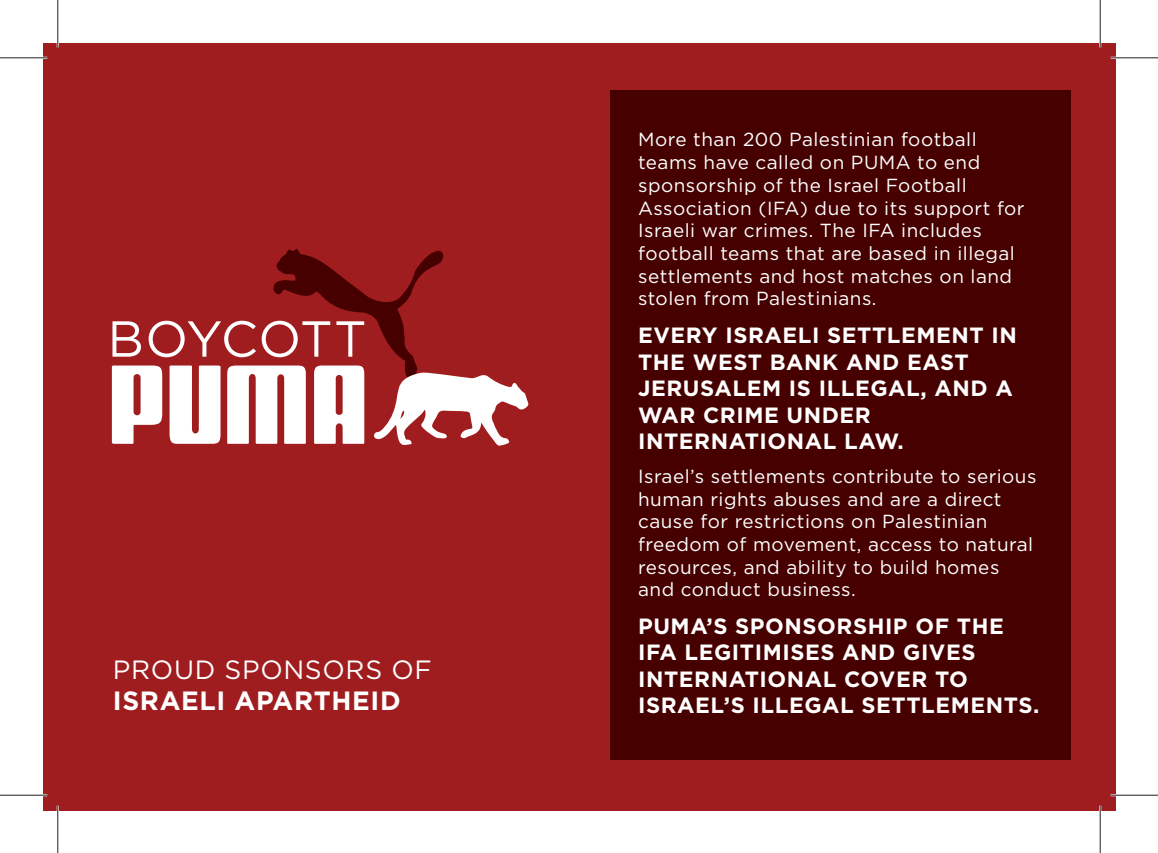
<style>
.page{position:relative;width:1158px;height:853px;background:#fff}
.page>*{position:absolute;margin:0;border:0;box-sizing:border-box;transform-origin:0 0}
.t1{font:50.4px "Gotham";letter-spacing:-.01em;color:#fff}
.t2{font:700 26.43px "Gotham";letter-spacing:.025em;color:#fff}
.t3{font:26.43px "Gotham";letter-spacing:.025em;color:#fff}
.t4{font:700 22.05px/26.4px "Gotham";letter-spacing:.025em;color:#fff}
.t5{font:18.9px/22.8px "Gotham";letter-spacing:.025em;color:#fff}
</style>
<div class="page">
<div style="left:43px;top:43px;width:1071px;height:766px;background:#a01d1f"></div>
<div style="left:609px;top:90px;width:461px;height:669px;background:#470000"></div>
<svg style="left:112px;top:365px;width:50px;height:78px"></svg>
<svg style="left:169px;top:365px;width:52px;height:78px;background:#f1dede"></svg>
<svg style="left:227px;top:249px;width:301px;height:196px"></svg>
<hr style="left:0;top:57px;width:47px;height:2px;background:#fff">
<hr style="left:1110px;top:57px;width:47px;height:2px;background:#fff">
<hr style="left:0;top:793px;width:47px;height:3px;background:#fff">
<hr style="left:1110px;top:793px;width:47px;height:3px;background:#fff">
<hr style="left:57px;top:0;width:2px;height:47px;background:#fff">
<hr style="left:57px;top:805px;width:2px;height:47px;background:#fff">
<hr style="left:1098px;top:0;width:3px;height:47px;background:#fff">
<hr style="left:1098px;top:805px;width:3px;height:47px;background:#fff">
<hr style="left:0;top:57px;width:47px;height:1px;background:#231f20">
<hr style="left:1110px;top:57px;width:47px;height:1px;background:#231f20">
<hr style="left:0;top:794px;width:47px;height:1px;background:#231f20">
<hr style="left:1110px;top:794px;width:47px;height:1px;background:#231f20">
<hr style="left:57px;top:0;width:1px;height:47px;background:#231f20">
<hr style="left:57px;top:805px;width:1px;height:47px;background:#231f20">
<hr style="left:1099px;top:0;width:1px;height:47px;background:#231f20">
<hr style="left:1099px;top:805px;width:1px;height:47px;background:#231f20">
<h1 class="t1" style="left:107px;top:316px;width:261px">BOYCOTT</h1>
<h2 class="t3" style="left:113px;top:657px;width:320px">PROUD SPONSORS OF</h2>
<h2 class="t2" style="left:113px;top:689px;width:289px">ISRAELI APARTHEID</h2>
<p class="t5" style="left:638px;top:129px;width:388px">More than 200 Palestinian football teams have called on PUMA to end sponsorship of the Israel Football Association (IFA) due to its support for Israeli war crimes. The IFA includes football teams that are based in illegal settlements and host matches on land stolen from Palestinians.</p>
<p class="t4" style="left:638px;top:323px;width:380px">EVERY ISRAELI SETTLEMENT IN<br>THE WEST BANK AND EAST<br>JERUSALEM IS ILLEGAL, AND A<br>WAR CRIME UNDER<br>INTERNATIONAL LAW.</p>
<p class="t5" style="left:638px;top:465px;width:400px">Israel’s settlements contribute to serious human rights abuses and are a direct cause for restrictions on Palestinian freedom of movement, access to natural resources, and ability to build homes and conduct business.</p>
<p class="t4" style="left:638px;top:614px;width:402px">PUMA’S SPONSORSHIP OF THE<br>IFA LEGITIMISES AND GIVES<br>INTERNATIONAL COVER TO<br>ISRAEL’S ILLEGAL SETTLEMENTS.</p>
</div>
